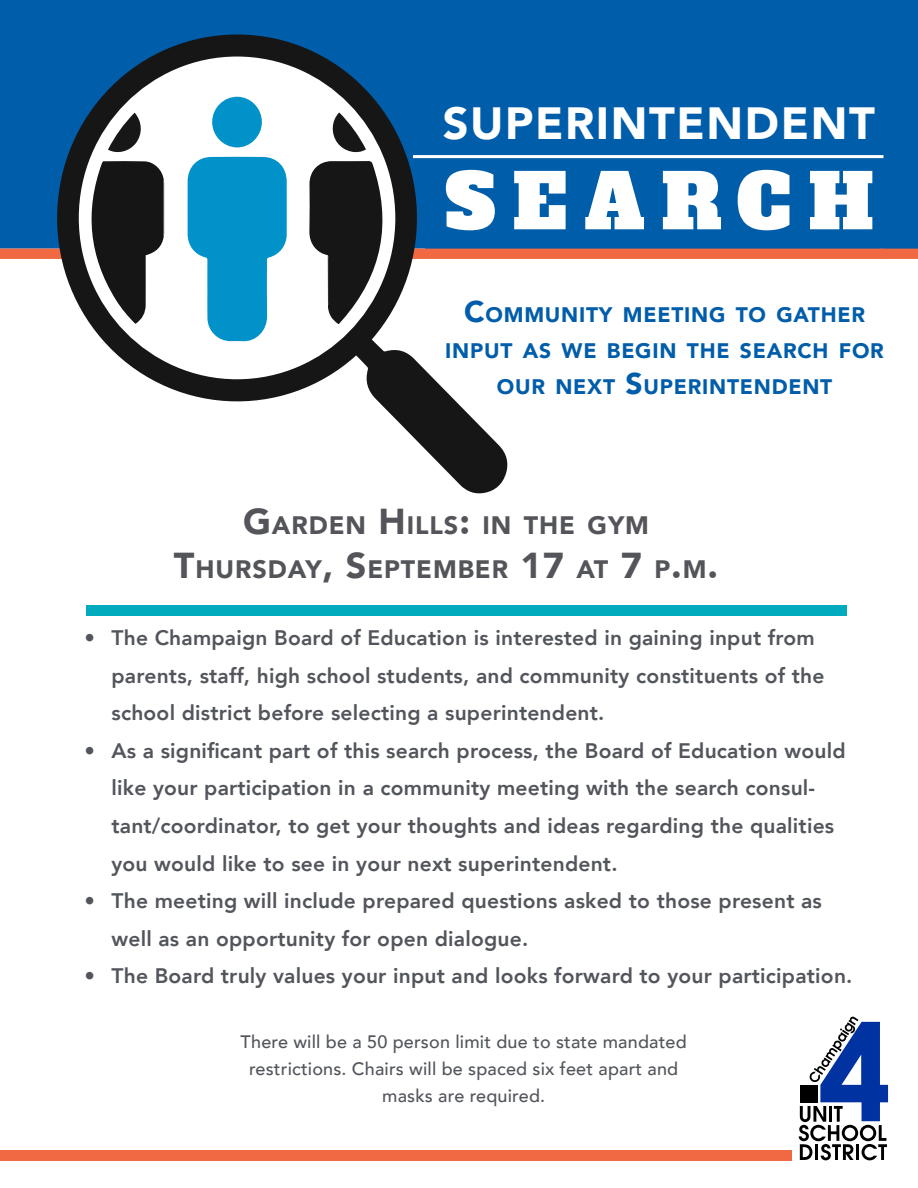
<style>
.page{position:relative;width:918px;height:1188px;background:#fff}
.page>*{position:absolute;margin:0;border:0;box-sizing:border-box;transform-origin:0 0}
.t1{font:75px "Alfa Slab One";letter-spacing:.22em;color:#fff}
.t2{font:900 45px "Avenir";letter-spacing:.035em;color:#fff}
.t3{font:900 25.2px/43.2px "Avenir";letter-spacing:.035em;color:#54555a;text-align:center}
.t4{font:800 21px/37.5px "Avenir";letter-spacing:.01em;color:#52555b}
.t5{font:900 21px/36px "Avenir";letter-spacing:.035em;color:#005daa}
.t6{font:500 18px/27px "Avenir";letter-spacing:.01em;color:#52555b;text-align:center}
.s1{font-size:30px}
.s2{font-size:36px}
</style>
<div class="page">
<div style="left:0;top:0;width:425px;height:112px;background:#005daa"></div>
<div style="left:425px;top:0;width:493px;height:249px;background:#005daa"></div>
<div style="left:86px;top:605px;width:761px;height:11px;background:#00abbe"></div>
<div style="left:0;top:1151px;width:791px;height:10px;background:#f16942"></div>
<svg style="left:799px;top:1017px;width:89px;height:143px"></svg>
<div style="left:800px;top:1085px;width:17px;height:17px;background:#000"></div>
<svg style="left:39px;top:23px;width:469px;height:471px"></svg>
<div style="left:212px;top:97px;width:50px;height:51px;background:#0292ca;border-radius:50%"></div>
<svg style="left:0;top:112px;width:918px;height:230px"></svg>
<h2 class="t2" style="left:443px;top:85px;width:434px">SUPERINTENDENT</h2>
<h1 class="t1" style="left:444px;top:152px;width:431px">SEARCH</h1>
<p class="t5" style="left:445px;top:296px;width:421px;text-indent:19px"><span class="s1">C</span>OMMUNITY MEETING TO GATHER<br>INPUT AS WE BEGIN THE SEARCH</p>
<p class="t5" style="left:839px;top:332px;width:47px">FOR</p>
<p class="t5" style="left:497px;top:368px;width:337px">OUR NEXT <span class="s1">S</span>UPERINTENDENT</p>
<p class="t3" style="left:174px;top:503px;width:546px"><span class="s2">G</span>ARDEN <span class="s2">H</span>ILLS<span class="s2">:</span> IN THE GYM<br><span class="s2">T</span>HURSDAY<span class="s2">, S</span>EPTEMBER <span class="s2">17</span> AT <span class="s2">7</span> P<span class="s2">.</span>M<span class="s2">.</span></p>
<p class="t4" style="left:112px;top:619px;width:715px;text-indent:-27px">• The Champaign Board of Education is interested in gaining input from parents, staff, high school students, and community constituents of the school district before selecting a superintendent.</p>
<p class="t4" style="left:112px;top:732px;width:736px;text-indent:-27px">• As a significant part of this search process, the Board of Education would like your participation in a community meeting with the search consul&shy;tant/coordinator, to get your thoughts and ideas regarding the qualities you would like to see in your next superintendent.</p>
<p class="t4" style="left:112px;top:882px;width:712px;text-indent:-27px">• The meeting will include prepared questions asked to those present as well as an opportunity for open dialogue.</p>
<p class="t4" style="left:84px;top:957px;width:769px">• The Board truly values your input and looks forward to your participation.</p>
<p class="t6" style="left:241px;top:1028px;width:448px">There will be a 50 person limit due to state mandated restrictions. Chairs will be spaced six feet apart and masks are required.</p>
</div>
